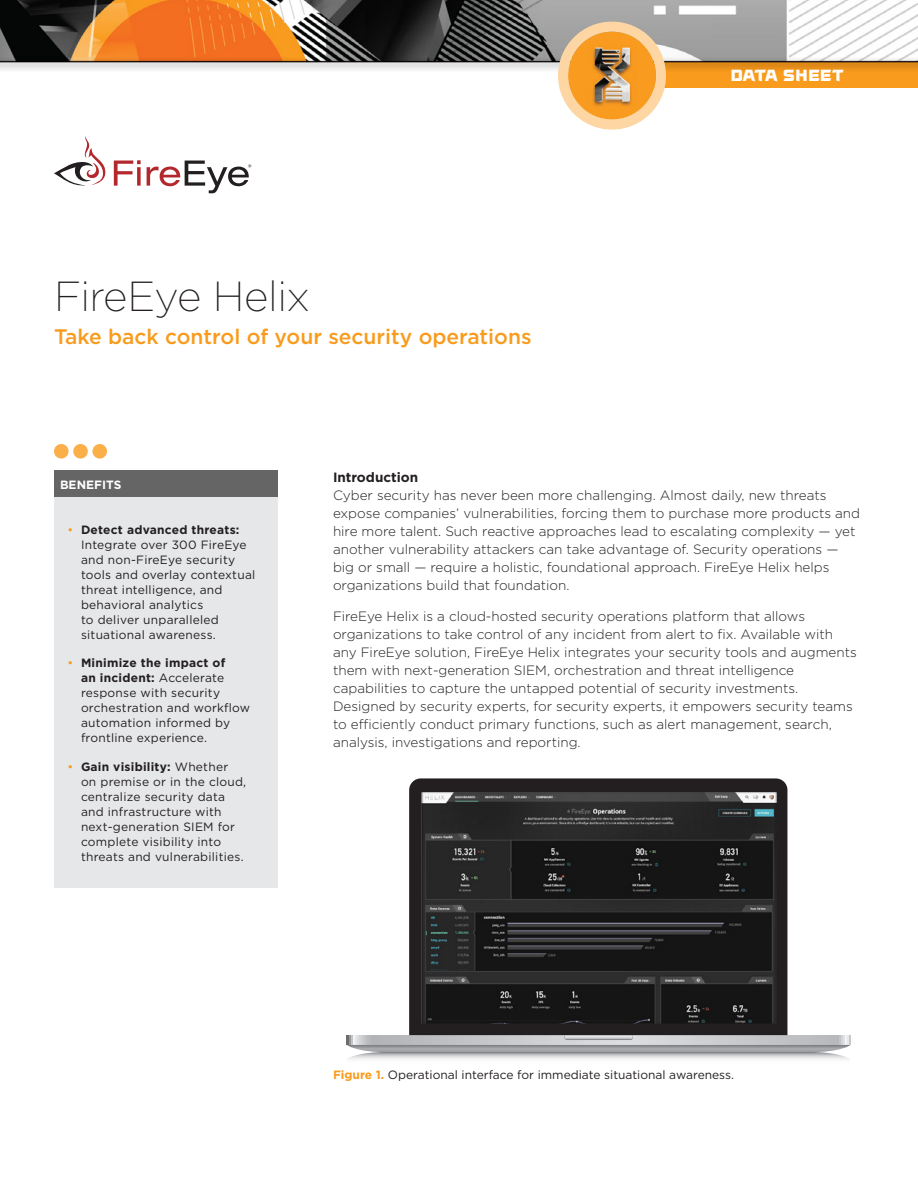
<style>
.page{position:relative;width:918px;height:1188px;background:#fff}
.page>*{position:absolute;margin:0;border:0;box-sizing:border-box;transform-origin:0 0}
.t1{font:200 42px "Gotham";letter-spacing:-.01em;color:#231f20}
.t2{font:500 21px "Gotham";color:#f99b1c}
.t3{font:19.5px "Fire Eye Display U";letter-spacing:-.005em;color:#fff}
.Body_Text_9_12{font:300 13.5px/18px "Gotham";color:#231f20}
.Subhead_Level_1{font:700 13.5px "Gotham";color:#231f20}
.t4{font:12px/15px "Gotham";letter-spacing:.02em;color:#231f20}
.t5{font:12px "Gotham";color:#231f20}
.t6{font:700 12px "Gotham";color:#fff}
.s1{color:#f99b1c}
.s2{font-weight:700}
.s3{font-weight:700;color:#f99b1c}
</style>
<div class="page">
<img style="left:0;top:0;width:918px;height:57px">
<div style="left:627px;top:62px;width:291px;height:26px;background:#f99b1c"></div>
<div style="left:54px;top:470px;width:224px;height:27px;background:#656565"></div>
<div style="left:54px;top:497px;width:224px;height:391px;background:#e6e7e9"></div>
<div style="left:0;top:57px;width:918px;height:16px;background:#231f20;opacity:.75"></div>
<hr style="left:0;top:61px;width:918px;height:1px;background:#231f20">
<svg style="left:114px;top:160px;width:27px;height:26px"></svg>
<svg style="left:54px;top:136px;width:52px;height:50px"></svg>
<svg style="left:147px;top:161px;width:104px;height:32px"></svg>
<svg style="left:54px;top:444px;width:15px;height:15px"></svg>
<svg style="left:73px;top:444px;width:15px;height:15px"></svg>
<svg style="left:92px;top:444px;width:15px;height:15px"></svg>
<div style="left:409px;top:778px;width:378px;height:257px;background:#231f20"></div>
<svg style="left:346px;top:1035px;width:505px;height:24px;background:#babbbe"></svg>
<img style="left:422px;top:792px;width:355px;height:232px">
<svg style="left:558px;top:22px;width:108px;height:108px"></svg>
<div style="left:568px;top:32px;width:88px;height:87px;background:#f89b1f;border-radius:50%"></div>
<img style="left:593px;top:47px;width:39px;height:59px">
<p class="t1" style="left:54px;top:270px;width:257px">FireEye Helix</p>
<p class="t2" style="left:54px;top:323px;width:479px">Take back control of your security operations</p>
<p class="t3" style="left:730px;top:63px;width:115px">data sheet</p>
<p class="t6" style="left:60px;top:476px;width:63px">BENEFITS</p>
<p class="t4" style="left:81px;top:522px;width:176px;text-indent:-14px"><span class="s1">•</span> <span class="s2">Detect advanced threats:<br></span>Integrate over 300 FireEye and non-FireEye security tools and overlay contextual threat intelligence, and behavioral analytics<br>to deliver unparalleled situational awareness.</p>
<p class="t4" style="left:81px;top:655px;width:171px;text-indent:-14px"><span class="s1">•</span> <span class="s2">Minimize the impact of<br>an incident:</span> Accelerate response with security orchestration and workflow automation informed by frontline experience.</p>
<p class="t4" style="left:81px;top:759px;width:167px;text-indent:-14px"><span class="s1">•</span> <span class="s2">Gain visibility:</span> Whether on premise or in the cloud, centralize security data and infrastructure with next-generation SIEM for complete visibility into threats and vulnerabilities.</p>
<p class="Subhead_Level_1" style="left:333px;top:468px;width:87px">Introduction</p>
<p class="Body_Text_9_12" style="left:333px;top:486px;width:529px">Cyber security has never been more challenging. Almost daily, new threats expose companies’ vulnerabilities, forcing them to purchase more products and hire more talent. Such reactive approaches lead to escalating complexity — yet another vulnerability attackers can take advantage of. Security operations — big or small — require a holistic, foundational approach. FireEye Helix helps organizations build that foundation.</p>
<p class="Body_Text_9_12" style="left:333px;top:607px;width:525px">FireEye Helix is a cloud-hosted security operations platform that allows organizations to take control of any incident from alert to fix. Available with any FireEye solution, FireEye Helix integrates your security tools and augments them with next-generation SIEM, orchestration and threat intelligence capabilities to capture the untapped potential of security investments.<br>Designed by security experts, for security experts, it empowers security teams to efficiently conduct primary functions, such as alert management, search, analysis, investigations and reporting.</p>
<p class="t5" style="left:333px;top:1067px;width:403px"><span class="s3">Figure 1.</span> Operational interface for immediate situational awareness.</p>
</div>
